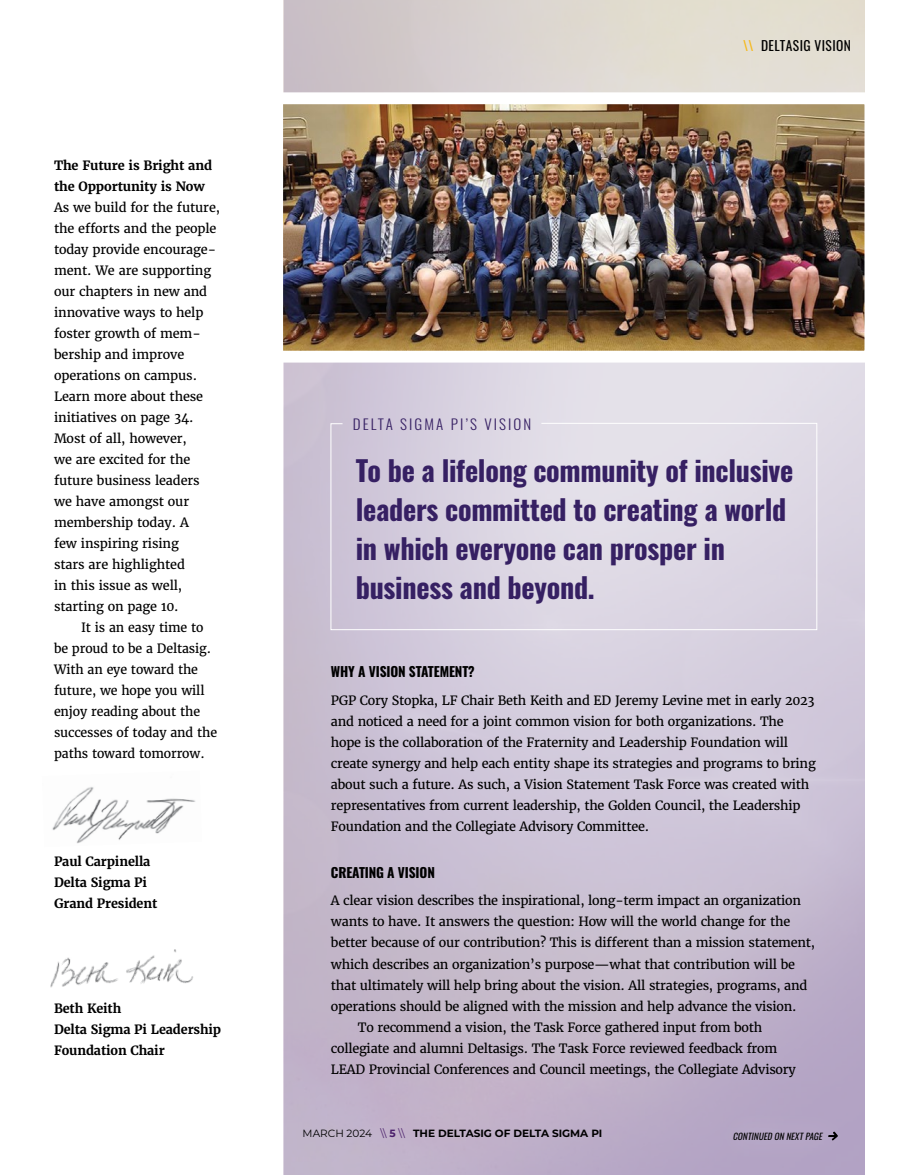
<style>
.page{position:relative;width:905px;height:1175px;background:#fff}
.page>*{position:absolute;margin:0;border:0;box-sizing:border-box;transform-origin:0 0}
.t1{font:700 28.2px/39px "Oswald";letter-spacing:-.01em;color:#362063}
.t2{font:300 14.25px "Oswald";letter-spacing:.14em;color:#362063;scale:1.05 1}
.t3{font:700 13.5px "Oswald";letter-spacing:-.01em;color:#000}
.t4{font:13.5px "Oswald";letter-spacing:.03em;color:#000}
.t5{font:12.75px/21px "Merriweather";letter-spacing:-.02em;color:#000}
.t6{font:700 12.75px/21px "Merriweather";letter-spacing:-.01em;color:#000}
.t7{font:700 10.5px "Montserrat";color:#000}
.t8{font:10.5px "Montserrat";color:#000}
.t9{font:italic 9px "Oswald";color:#000}
.s1{color:#f6b819}
.s2{font-weight:400;color:#4a1e6a}
.s3{color:#4a1e6a}
</style>
<div class="page">
<img style="left:52px;top:787px;width:144px;height:57px">
<img style="left:50px;top:949px;width:143px;height:39px">
<div style="left:711px;top:1107px;width:148px;height:57px;background:#b4a4c4"></div>
<svg style="left:828px;top:1131px;width:10px;height:9px"></svg>
<img style="left:284px;top:105px;width:579px;height:244px">
<div style="left:271px;top:92px;width:605px;height:270px;border:12px solid #fff"></div>
<svg style="left:330px;top:422px;width:487px;height:208px;background:#dbd5e2"></svg>
<p class="t6" style="left:54px;top:155px;width:160px">The Future is Bright and the Opportunity is Now</p>
<p class="t5" style="left:54px;top:197px;width:167px">As we build for the future, the efforts and the people today provide encourage&shy;ment. We are supporting our chapters in new and innovative ways to help foster growth of mem&shy;bership and improve operations on campus.<br>Learn more about these initiatives on page 34.<br>Most of all, however,<br>we are excited for the future business leaders we have amongst our membership today. A<br>few inspiring rising<br>stars are highlighted<br>in this issue as well, starting on page 10.</p>
<p class="t5" style="left:54px;top:617px;width:165px;text-indent:27px">It is an easy time to be proud to be a Deltasig.<br>With an eye toward the future, we hope you will enjoy reading about the successes of today and the paths toward tomorrow.</p>
<p class="t6" style="left:54px;top:851px;width:105px">Paul Carpinella<br>Delta Sigma Pi<br>Grand President</p>
<p class="t6" style="left:54px;top:998px;width:169px">Beth Keith<br>Delta Sigma Pi Leadership<br>Foundation Chair</p>
<p class="t4" style="left:743px;top:34px;width:109px"><span class="s1">\\</span> DELTASIG VISION</p>
<p class="t2" style="left:353px;top:411px;width:171px">DELTA SIGMA PI’S VISION</p>
<h1 class="t1" style="left:356px;top:453px;width:439px">To be a lifelong community of inclusive leaders committed to creating a world in which everyone can prosper in business and beyond.</h1>
<p class="t3" style="left:331px;top:665px;width:145px">WHY A VISION STATEMENT?</p>
<p class="t5" style="left:331px;top:690px;width:486px">PGP Cory Stopka, LF Chair Beth Keith and ED Jeremy Levine met in early 2023 and noticed a need for a joint common vision for both organizations. The hope is the collaboration of the Fraternity and Leadership Foundation will create synergy and help each entity shape its strategies and programs to bring about such a future. As such, a Vision Statement Task Force was created with representatives from current leadership, the Golden Council, the Leadership Foundation and the Collegiate Advisory Committee.</p>
<p class="t3" style="left:331px;top:865px;width:105px">CREATING A VISION</p>
<p class="t5" style="left:331px;top:890px;width:471px">A clear vision describes the inspirational, long-term impact an organization</p>
<p class="t5" style="left:331px;top:911px;width:461px">wants to have. It answers the question: How will the world change for the</p>
<p class="t5" style="left:331px;top:932px;width:485px">better because of our contribution? This is different than a mission statement,</p>
<p class="t5" style="left:331px;top:953px;width:465px">which describes an organization’s purpose—what that contribution will be</p>
<p class="t5" style="left:331px;top:974px;width:478px">that ultimately will help bring about the vision. All strategies, programs, and</p>
<p class="t5" style="left:331px;top:995px;width:467px">operations should be aligned with the mission and help advance the vision.</p>
<p class="t5" style="left:358px;top:1016px;width:406px">To recommend a vision, the Task Force gathered input from both</p>
<p class="t5" style="left:331px;top:1037px;width:448px">collegiate and alumni Deltasigs. The Task Force reviewed feedback from</p>
<p class="t5" style="left:331px;top:1058px;width:466px">LEAD Provincial Conferences and Council meetings, the Collegiate Advisory</p>
<p class="t7" style="left:380px;top:1125px;width:223px"><span class="s2">\\</span> <span class="s3">5</span> <span class="s2">\\</span> THE DELTASIG OF DELTA SIGMA PI</p>
<p class="t8" style="left:302px;top:1125px;width:71px">MARCH 2024</p>
<p class="t9" style="left:732px;top:1128px;width:93px">CONTINUED ON NEXTPAGE</p>
</div>
